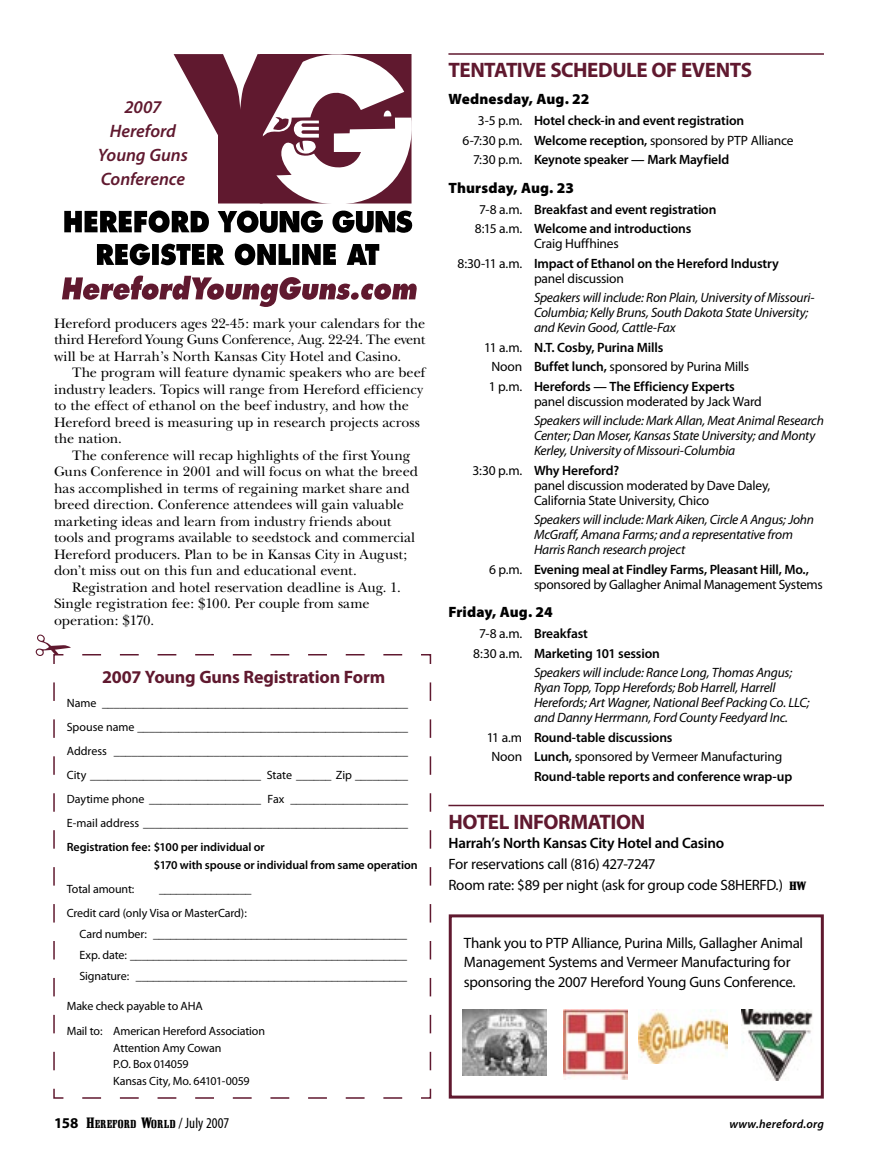
<style>
.page{position:relative;width:878px;height:1161px;background:#fff}
.page>*{position:absolute;margin:0;border:0;box-sizing:border-box;transform-origin:0 0}
.t1{font:700 21px "Myriad Pro";letter-spacing:-.02em;color:#60192f}
.t2{font:italic 600 18px/24px "Myriad Pro";letter-spacing:-.005em;color:#60192f;text-align:center}
.t3{font:700 18px "Myriad Pro";letter-spacing:-.01em;color:#60192f}
.t4{font:15px/19.5px "Myriad Pro";letter-spacing:-.02em;color:#000}
.t5{font:900 15px "Myriad Pro";letter-spacing:.01em;color:#000}
.t6{font:600 15px "Myriad Pro";letter-spacing:-.02em;color:#000}
.t7{font:14.25px/16.5px "New Baskerville";letter-spacing:-.005em;color:#000}
.t8{font:italic 13.5px/15px "Myriad Pro";letter-spacing:-.015em;color:#000}
.t9{font:600 13.5px/19.5px "Myriad Pro";letter-spacing:-.01em;color:#000}
.t10{font:13.5px/15px "Myriad Pro";letter-spacing:-.015em;color:#000}
.t11{font:12px/24px "Myriad Pro";letter-spacing:-.01em;color:#000}
.t12{font:600 12px/18px "Myriad Pro";letter-spacing:-.01em;color:#000}
.t13{font:italic 600 12px "Myriad Pro";letter-spacing:.015em;color:#000}
.t14{font:11.55px "Shattuck";letter-spacing:.03em;color:#000;scale:1.1 1}
.s1{font-weight:400}
.s2{font-weight:600}
.s3{font-family:"Shattuck";font-size:12px}
.s4{font-family:"Myriad Pro";font-weight:700;font-size:15px}
.s5{font-size:15px}
.s6{font-family:"Myriad Pro";font-stretch:condensed;font-size:15px}
</style>
<div class="page">
<hr style="left:448px;top:53px;width:375px;height:2px;background:#60192f">
<hr style="left:448px;top:805px;width:375px;height:1px;background:#60192f">
<svg style="left:64px;top:54px;width:349px;height:179px"></svg>
<svg style="left:97px;top:244px;width:53px;height:21px"></svg>
<div style="left:152px;top:244px;width:7px;height:21px;background:#000"></div>
<svg style="left:161px;top:244px;width:63px;height:21px"></svg>
<svg style="left:235px;top:244px;width:56px;height:21px"></svg>
<div style="left:292px;top:244px;width:7px;height:21px;background:#000"></div>
<svg style="left:302px;top:244px;width:34px;height:21px"></svg>
<svg style="left:347px;top:244px;width:32px;height:21px"></svg>
<svg style="left:62px;top:276px;width:288px;height:31px"></svg>
<svg style="left:350px;top:292px;width:9px;height:8px"></svg>
<svg style="left:361px;top:284px;width:56px;height:16px"></svg>
<div style="left:448px;top:914px;width:375px;height:185px;border:3px solid #60192f"></div>
<img style="left:463px;top:1010px;width:83px;height:65px">
<img style="left:639px;top:1010px;width:88px;height:54px">
<img style="left:563px;top:1010px;width:64px;height:69px">
<img style="left:741px;top:1010px;width:72px;height:70px">
<svg style="left:53px;top:654px;width:379px;height:445px"></svg>
<svg style="left:36px;top:635px;width:366px;height:21px"></svg>
<h1 class="t1" style="left:448px;top:58px;width:305px">TENTATIVE SCHEDULE OF EVENTS</h1>
<p class="t5" style="left:448px;top:91px;width:142px">Wednesday, Aug. 22</p>
<p class="t9" style="left:478px;top:111px;width:268px"><span class="s1">3-5 p.m.</span> Hotel check-in and event registration</p>
<p class="t10" style="left:462px;top:133px;width:332px">6-7:30 p.m. <span class="s2">Welcome reception,</span> sponsored by PTP Alliance</p>
<p class="t9" style="left:473px;top:150px;width:258px"><span class="s1">7:30 p.m.</span> Keynote speaker — Mark Mayfield</p>
<p class="t5" style="left:448px;top:179px;width:127px">Thursday, Aug. 23</p>
<p class="t9" style="left:475px;top:200px;width:243px;text-indent:4px"><span class="s1">7-8 a.m.</span> Breakfast and event registration<br><span class="s1">8:15 a.m.</span> Welcome and introductions</p>
<p class="t9" style="left:457px;top:234px;width:323px;text-indent:76px"><span class="s1">Craig Huffhines<br>8:30-11 a.m.</span> Impact of Ethanol on the Hereford Industry</p>
<p class="t10" style="left:534px;top:271px;width:91px">panel discussion</p>
<p class="t8" style="left:534px;top:291px;width:282px">Speakers will include: Ron Plain, University of Missouri-<br>Columbia; Kelly Bruns, South Dakota State University; and Kevin Good, Cattle-Fax</p>
<p class="t9" style="left:488px;top:338px;width:262px;text-indent:-4px"><span class="s1">11 a.m.</span> N.T. Cosby, Purina Mills<br><span class="s1">Noon</span> Buffet lunch, <span class="s1">sponsored by Purina Mills<br>1 p.m.</span> Herefords — The Efficiency Experts</p>
<p class="t10" style="left:534px;top:394px;width:229px">panel discussion moderated by Jack Ward</p>
<p class="t8" style="left:534px;top:414px;width:291px">Speakers will include: Mark Allan, Meat Animal Research<br>Center; Dan Moser, Kansas State University; and Monty<br>Kerley, University of Missouri-Columbia</p>
<p class="t10" style="left:534px;top:463px;width:238px;text-indent:-62px">3:30 p.m. <span class="s2">Why Hereford?<br></span>panel discussion moderated by Dave Daley,<br>California State University, Chico</p>
<p class="t8" style="left:534px;top:513px;width:281px">Speakers will include: Mark Aiken, Circle A Angus; John<br>McGraff, Amana Farms; and a representative from<br>Harris Ranch research project</p>
<p class="t10" style="left:534px;top:562px;width:290px;text-indent:-45px">6 p.m. <span class="s2">Evening meal at Findley Farms, Pleasant Hill, Mo., </span>sponsored by Gallagher Animal Management Systems</p>
<p class="t5" style="left:448px;top:604px;width:106px">Friday, Aug. 24</p>
<p class="t9" style="left:479px;top:624px;width:110px"><span class="s1">7-8 a.m.</span> Breakfast</p>
<p class="t9" style="left:473px;top:644px;width:188px"><span class="s1">8:30 a.m.</span> Marketing 101 session</p>
<p class="t8" style="left:534px;top:666px;width:260px">Speakers will include: Rance Long, Thomas Angus;</p>
<p class="t8" style="left:534px;top:681px;width:277px">Ryan Topp, Topp Herefords; Bob Harrell, Harrell<br>Herefords; Art Wagner, National Beef Packing Co. LLC; and Danny Herrmann, Ford County Feedyard Inc.</p>
<p class="t9" style="left:487px;top:728px;width:187px"><span class="s1">11 a.m</span> Round-table discussions</p>
<p class="t10" style="left:491px;top:749px;width:292px">Noon <span class="s2">Lunch,</span> sponsored by Vermeer Manufacturing</p>
<p class="t9" style="left:534px;top:767px;width:260px">Round-table reports and conference wrap-up</p>
<h1 class="t1" style="left:448px;top:810px;width:198px">HOTEL INFORMATION</h1>
<p class="t6" style="left:448px;top:835px;width:277px">Harrah’s North Kansas City Hotel and Casino</p>
<p class="t4" style="left:448px;top:854px;width:359px;line-height:21px">For reservations call (816) 427-7247<br>Room rate: $89 per night (ask for group code S8HERFD.) <span class="s3">HW</span></p>
<p class="t2" style="left:98px;top:95px;width:91px">2007<br>Hereford<br>Young Guns<br>Conference</p>
<p class="t7" style="left:54px;top:315px;width:373px;text-align:justify">Hereford producers ages 22-45: mark your calendars for the third Hereford Young Guns Conference, Aug. 22-24. The event will be at Harrah’s North Kansas City Hotel and Casino.</p>
<p class="t7" style="left:54px;top:365px;width:373px;text-indent:18px">The program will feature dynamic speakers who are beef industry leaders. Topics will range from Hereford efficiency to the effect of ethanol on the beef industry, and how the Hereford breed is measuring up in research projects across the nation.</p>
<p class="t7" style="left:54px;top:447px;width:365px;text-indent:18px">The conference will recap highlights of the first Young Guns Conference in 2001 and will focus on what the breed has accomplished in terms of regaining market share and breed direction. Conference attendees will gain valuable marketing ideas and learn from industry friends about tools and programs available to seedstock and commercial Hereford producers. Plan to be in Kansas City in August; don’t miss out on this fun and educational event.</p>
<p class="t7" style="left:54px;top:579px;width:348px;text-indent:18px">Registration and hotel reservation deadline is Aug. 1.<br>Single registration fee: $100. Per couple from same operation: $170.</p>
<p class="t3" style="left:102px;top:666px;width:284px">2007 Young Guns Registration Form</p>
<p class="t11" style="left:67px;top:691px;width:343px;text-align:justify">Name ____________________________________________________ Spouse name ______________________________________________ Address __________________________________________________ City _____________________________ State ______ Zip _________ Daytime phone ___________________ Fax ____________________ E-mail address _____________________________________________</p>
<p class="t12" style="left:154px;top:838px;width:265px;text-indent:-87px">Registration fee: $100 per individual or<br>$170 with spouse or individual from same operation</p>
<p class="t11" style="left:67px;top:877px;width:69px">Total amount:</p>
<p class="t11" style="left:67px;top:877px;width:186px;text-indent:92px">________________<br>Credit card (only Visa or MasterCard):</p>
<p class="t11" style="left:80px;top:923px;width:329px;line-height:21px;text-align:justify">Card number: ____________________________________________ Exp. date: ________________________________________________ Signature: _______________________________________________</p>
<p class="t11" style="left:67px;top:993px;width:200px;line-height:25.5px">Make check payable to AHA<br>Mail to: American Hereford Association</p>
<p class="t11" style="left:113px;top:1039px;width:138px;line-height:16.5px">Attention Amy Cowan<br>P.O. Box 014059<br>Kansas City, Mo. 64101-0059</p>
<p class="t14" style="left:54px;top:1118px;width:161px"><span class="s4">158</span> <span class="s5">H</span>EREFORD <span class="s5">W</span>ORLD <span class="s6">/ July 2007</span></p>
<p class="t13" style="left:729px;top:1118px;width:96px">www.hereford.org</p>
<p class="t4" style="left:464px;top:933px;width:341px">Thank you to PTP Alliance, Purina Mills, Gallagher Animal<br>Management Systems and Vermeer Manufacturing for sponsoring the 2007 Hereford Young Guns Conference.</p>
</div>
